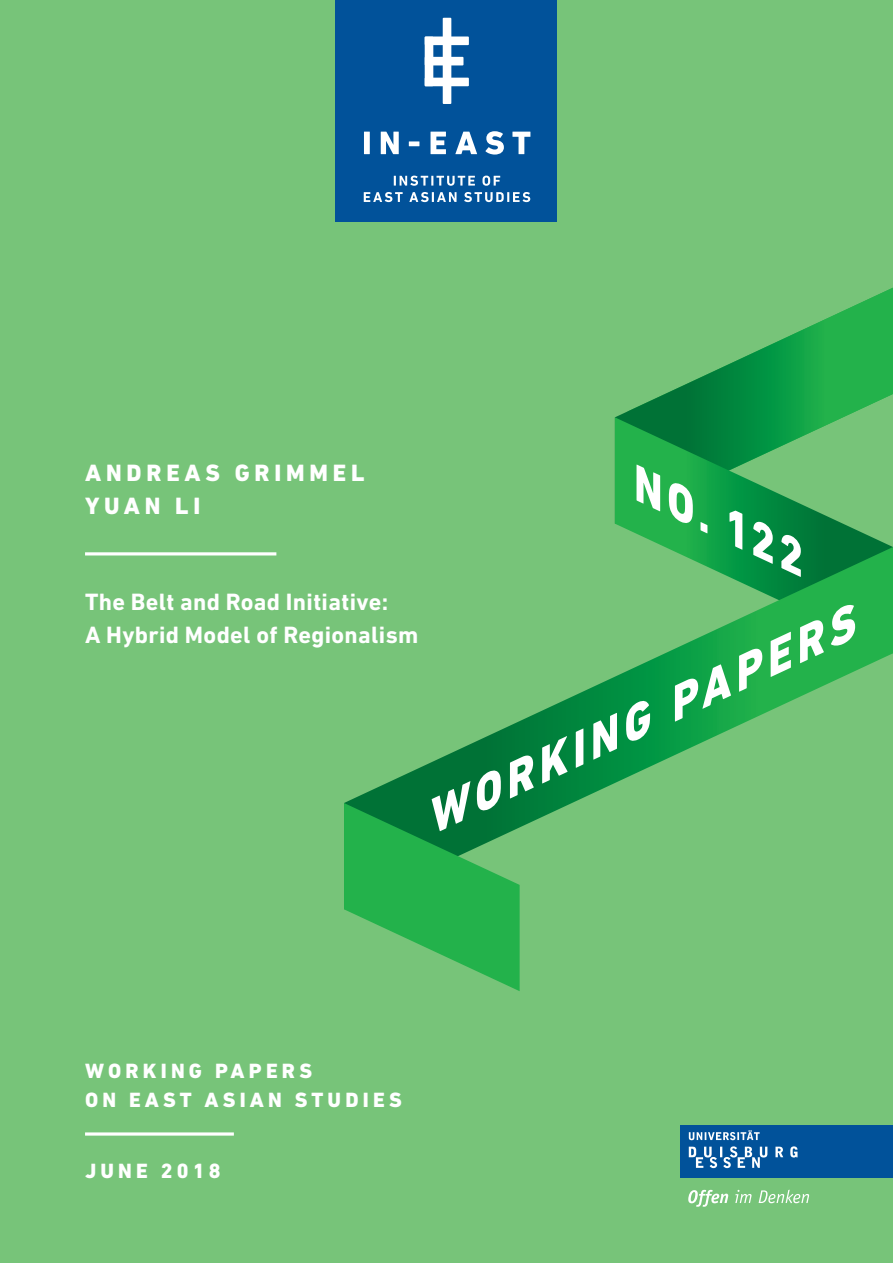
<style>
.page{position:relative;width:893px;height:1263px;background:#77c479}
.page>*{position:absolute;margin:0;border:0;box-sizing:border-box;transform-origin:0 0}
.t1{font:italic 800 48px "DIN Next LT Pro";color:#fff}
.t2{font:700 24px/32.4px "DIN Next LT Pro";letter-spacing:.015em;color:#fff}
.t3{font:800 24px "DIN Next LT Pro";letter-spacing:.2em;color:#fff}
.t4{font:800 21px/28.5px "DIN Next LT Pro";letter-spacing:.2em;color:#fff}
</style>
<div class="page">
<svg style="left:616px;top:288px;width:277px;height:129px"></svg>
<svg style="left:615px;top:417px;width:278px;height:130px"></svg>
<svg style="left:344px;top:547px;width:549px;height:280px"></svg>
<svg style="left:344px;top:803px;width:176px;height:188px"></svg>
<div style="left:336px;top:0;width:221px;height:221px;background:#01529a"></div>
<div style="left:425px;top:37px;width:44px;height:8px;background:#fff"></div>
<div style="left:425px;top:57px;width:38px;height:8px;background:#fff"></div>
<div style="left:425px;top:78px;width:44px;height:8px;background:#fff"></div>
<div style="left:425px;top:37px;width:8px;height:49px;background:#fff"></div>
<div style="left:443px;top:18px;width:8px;height:86px;background:#fff"></div>
<svg style="left:364px;top:192px;width:166px;height:10px"></svg>
<svg style="left:394px;top:176px;width:106px;height:10px"></svg>
<svg style="left:364px;top:131px;width:166px;height:24px"></svg>
<hr style="left:85px;top:552px;width:191px;height:3px;background:#fff">
<hr style="left:85px;top:1132px;width:149px;height:3px;background:#fff">
<svg style="left:688px;top:1190px;width:40px;height:17px"></svg>
<svg style="left:735px;top:1190px;width:16px;height:13px"></svg>
<svg style="left:759px;top:1190px;width:50px;height:13px"></svg>
<div style="left:680px;top:1124px;width:213px;height:53px;background:#01529a"></div>
<svg style="left:689px;top:1146px;width:108px;height:22px"></svg>
<svg style="left:689px;top:1130px;width:71px;height:10px"></svg>
<p class="t3" style="left:85px;top:459px;width:81px">ANDREAS</p>
<p class="t3" style="left:235px;top:459px;width:131px">GRI MMEL</p>
<p class="t3" style="left:85px;top:492px;width:103px">YUAN LI</p>
<p class="t2" style="left:85px;top:586px;width:335px">The Belt and Road Initiative:<br>A Hybrid Model of Regionalism</p>
<h1 class="t1" style="left:653px;top:459px;width:188px;rotate:25deg">no. 122</h1>
<h1 class="t1" style="left:412px;top:795px;width:470px;rotate:-25deg">WORKING PAPERS</h1>
<p class="t4" style="left:85px;top:1057px;width:55px">WORKI</p>
<p class="t4" style="left:85px;top:1057px;width:163px;text-indent:86px">NG PAPERS<br>ON EAS T ASIA</p>
<p class="t4" style="left:268px;top:1085px;width:108px">N STUDIES</p>
<p class="t4" style="left:85px;top:1156px;width:137px">JUNE 2018</p>
</div>
